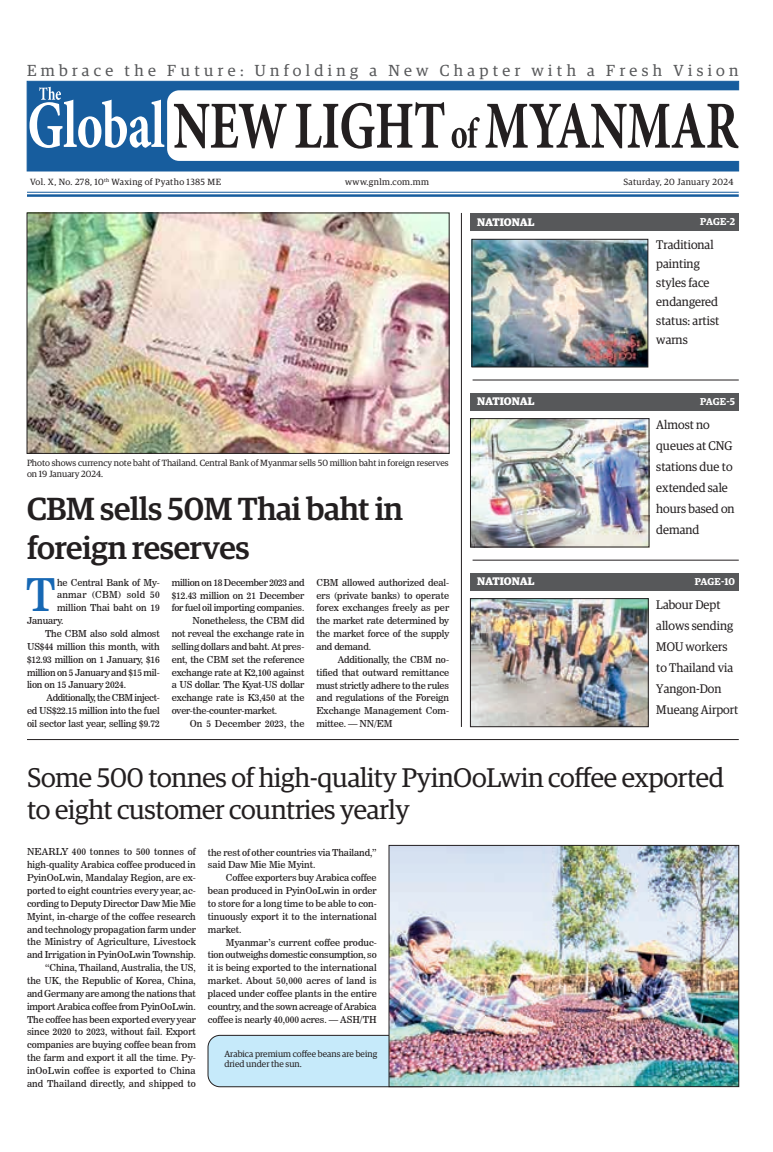
<style>
.page{position:relative;width:773px;height:1152px;background:#fff}
.page>*{position:absolute;margin:0;border:0;box-sizing:border-box;transform-origin:0 0}
._2nd_Body{font:44.8px "News 706 BT Roman C";color:#1768b4}
.Brief_Head{font:500 32px/38.4px "Guardian Egyp";letter-spacing:-.01em;color:#231f20}
.Brief_Head-2{font:27px/32.4px "Guardian Egyp";letter-spacing:-.01em;color:#231f20}
.t1{font:16px "Guardian Egyp";letter-spacing:.27em;color:#57585a}
.t2{font:12.5px/21px "Guardian Egyp";color:#231f20}
.t3{font:700 11px "Guardian Egyp";letter-spacing:.005em;color:#fff}
.Spill_Style{font:600 10px "Guardian Egyp";letter-spacing:-.01em;color:#fff}
._2nd_Body-2{font:9.5px/12.9px "News 706 BT Roman C";letter-spacing:-.01em;color:#231f20;text-align:justify}
._2nd_Body-3{font:9.5px "News 706 BT Roman C";letter-spacing:.01em;color:#231f20}
._2nd_Body-4{font:9.5px "News 706 BT Roman C";letter-spacing:.02em;color:#231f20}
.t4{font:9px/10.8px "Guardian Egyp";color:#231f20}
.t5{font:9px "Guardian Egyp";letter-spacing:.04em;color:#231f20}
</style>
<div class="page">
<div style="left:207px;top:1035px;width:182px;height:52px;background:#c6eafa"></div>
<hr style="left:27px;top:192px;width:711px;height:1px;background:#175d9e">
<hr style="left:27px;top:194px;width:711px;height:3px;background:#175d9e">
<div style="left:27px;top:81px;width:711px;height:90px;background:#175d9e;border:1px solid #175d9e"></div>
<svg style="left:167px;top:90px;width:573px;height:71px;background:#f9fbfc"></svg>
<svg style="left:174px;top:102px;width:564px;height:47px;background:#b2b1b1"></svg>
<svg style="left:30px;top:87px;width:134px;height:61px"></svg>
<div style="left:470px;top:213px;width:268px;height:17px;background:#57585a"></div>
<div style="left:470px;top:393px;width:268px;height:17px;background:#57585a"></div>
<div style="left:470px;top:573px;width:268px;height:17px;background:#57585a"></div>
<img style="left:391px;top:847px;width:345px;height:238px">
<div style="left:389px;top:845px;width:349px;height:242px;border:1px solid #231f20"></div>
<hr style="left:27px;top:739px;width:711px;height:1px;background:#231f20">
<hr style="left:461px;top:213px;width:1px;height:514px;background:#231f20">
<img style="left:29px;top:215px;width:418px;height:237px">
<div style="left:27px;top:213px;width:422px;height:241px;border:1px solid #231f20"></div>
<hr style="left:472px;top:380px;width:266px;height:1px;background:#231f20">
<hr style="left:472px;top:560px;width:266px;height:1px;background:#231f20">
<img style="left:474px;top:241px;width:172px;height:124px">
<div style="left:472px;top:239px;width:176px;height:128px;border:1px solid #231f20"></div>
<img style="left:472px;top:420px;width:175px;height:125px">
<div style="left:470px;top:418px;width:179px;height:129px;border:1px solid #231f20"></div>
<img style="left:472px;top:601px;width:174px;height:124px">
<div style="left:470px;top:599px;width:178px;height:128px;border:1px solid #231f20"></div>
<p class="t1" style="left:27px;top:59px;width:713px">Embrace the Future: Unfolding a New Chapter with a Fresh Vision</p>
<p class="t5" style="left:30px;top:175px;width:192px">Vol. X, No. 278, 10<sup>th</sup> Waxing of Pyatho 1385 ME</p>
<p class="t5" style="left:345px;top:175px;width:85px">www.gnlm.com.mm</p>
<p class="t5" style="left:623px;top:175px;width:112px">Saturday, 20 January 2024</p>
<p class="t3" style="left:477px;top:213px;width:59px">NATIONAL</p>
<p class="t3" style="left:477px;top:393px;width:59px">NATIONAL</p>
<p class="Spill_Style" style="left:700px;top:214px;width:36px">PAGE-2</p>
<p class="t2" style="left:656px;top:235px;width:64px;line-height:19px">Traditional painting styles face endangered status: artist warns</p>
<p class="Spill_Style" style="left:700px;top:394px;width:37px">PAGE-5</p>
<p class="t2" style="left:656px;top:413px;width:80px">Almost no queues at CNG stations due to extended sale hours based on demand</p>
<p class="t4" style="left:27px;top:457px;width:423px">Photo shows currency note baht of Thailand. Central Bank of Myanmar sells 50 million baht in foreign reserves on 19 January 2024.</p>
<p class="Brief_Head" style="left:27px;top:487px;width:377px">CBM sells 50M Thai baht in foreign reserves</p>
<p class="_2nd_Body" style="left:26px;top:568px;width:32px">T</p>
<p class="_2nd_Body-2" style="left:57px;top:576px;width:104px">he Central Bank of My-</p>
<p class="Spill_Style" style="left:694px;top:574px;width:42px">PAGE-10</p>
<p class="t3" style="left:477px;top:573px;width:59px">NATIONAL</p>
<p class="_2nd_Body-2" style="left:172px;top:576px;width:134px">million on 18 December 2023 and $12.43 million on 21 December for fuel oil importing companies.</p>
<p class="_2nd_Body-2" style="left:172px;top:614px;width:134px;text-indent:21px">Nonetheless, the CBM did not reveal the exchange rate in selling dollars and baht. At pres&shy;ent, the CBM set the reference exchange rate at K2,100 against a US dollar. The Kyat-US dollar exchange rate is K3,450 at the over-the-counter-market.</p>
<p class="_2nd_Body-3" style="left:190px;top:718px;width:116px">On 5 December 2023, the</p>
<p class="_2nd_Body-2" style="left:316px;top:576px;width:134px">CBM allowed authorized deal&shy;ers (private banks) to operate forex exchanges freely as per the market rate determined by the market force of the supply and demand.</p>
<p class="_2nd_Body-2" style="left:316px;top:653px;width:134px;text-indent:21px">Additionally, the CBM no&shy;tified that outward remittance must strictly adhere to the rules and regulations of the Foreign Exchange Management Com&shy;mittee. — NN/EM</p>
<p class="Brief_Head-2" style="left:27px;top:760px;width:698px">Some 500 tonnes of high-quality PyinOoLwin coffee exported to eight customer countries yearly</p>
<p class="_2nd_Body-2" style="left:27px;top:846px;width:170px">NEARLY 400 tonnes to 500 tonnes of high-quality Arabica coffee produced in PyinOoLwin, Mandalay Region, are ex&shy;ported to eight countries every year, ac&shy;cording to Deputy Director Daw Mie Mie Myint, in-charge of the coffee research and technology propagation farm under the Ministry of Agriculture, Livestock and Irrigation in PyinOoLwin Township.</p>
<p class="_2nd_Body-2" style="left:27px;top:961px;width:170px;text-indent:18px">“China, Thailand, Australia, the US, the UK, the Republic of Korea, China, and Germany are among the nations that import Arabica coffee from PyinOoLwin.<br>The coffee has been exported every year since 2020 to 2023, without fail. Export companies are buying coffee bean from the farm and export it all the time. Py&shy;inOoLwin coffee is exported to China and Thailand directly, and shipped to</p>
<p class="_2nd_Body-4" style="left:57px;top:589px;width:104px">anmar (CBM) sold 50</p>
<p class="_2nd_Body-2" style="left:57px;top:601px;width:104px">million Thai baht on 19</p>
<p class="_2nd_Body-2" style="left:27px;top:614px;width:38px">January.</p>
<p class="_2nd_Body-2" style="left:27px;top:627px;width:134px;text-indent:18px">The CBM also sold almost US$44 million this month, with $12.93 million on 1 January, $16 million on 5 January and $15 mil&shy;lion on 15 January 2024.</p>
<p class="_2nd_Body-2" style="left:27px;top:691px;width:134px;text-indent:20px">Additionally, the CBM inject&shy;ed US$22.15 million into the fuel oil sector last year, selling $9.72</p>
<p class="t2" style="left:656px;top:593px;width:83px">Labour Dept allows sending<br>MOU workers to Thailand via<br>Yangon-Don<br>Mueang Airport</p>
<p class="_2nd_Body-2" style="left:208px;top:846px;width:170px">the rest of other countries via Thailand,” said Daw Mie Mie Myint.</p>
<p class="_2nd_Body-2" style="left:208px;top:871px;width:170px;text-indent:18px">Coffee exporters buy Arabica coffee bean produced in PyinOoLwin in order to store for a long time to be able to con&shy;tinuously export it to the international market.</p>
<p class="_2nd_Body-2" style="left:208px;top:936px;width:170px;text-indent:18px">Myanmar’s current coffee produc&shy;tion outweighs domestic consumption, so it is being exported to the international market. About 50,000 acres of land is placed under coffee plants in the entire country, and the sown acreage of Arabica coffee is nearly 40,000 acres. — ASH/TH</p>
<p class="t4" style="left:224px;top:1048px;width:154px">Arabica premium coffee beans are being dried under the sun.</p>
</div>
